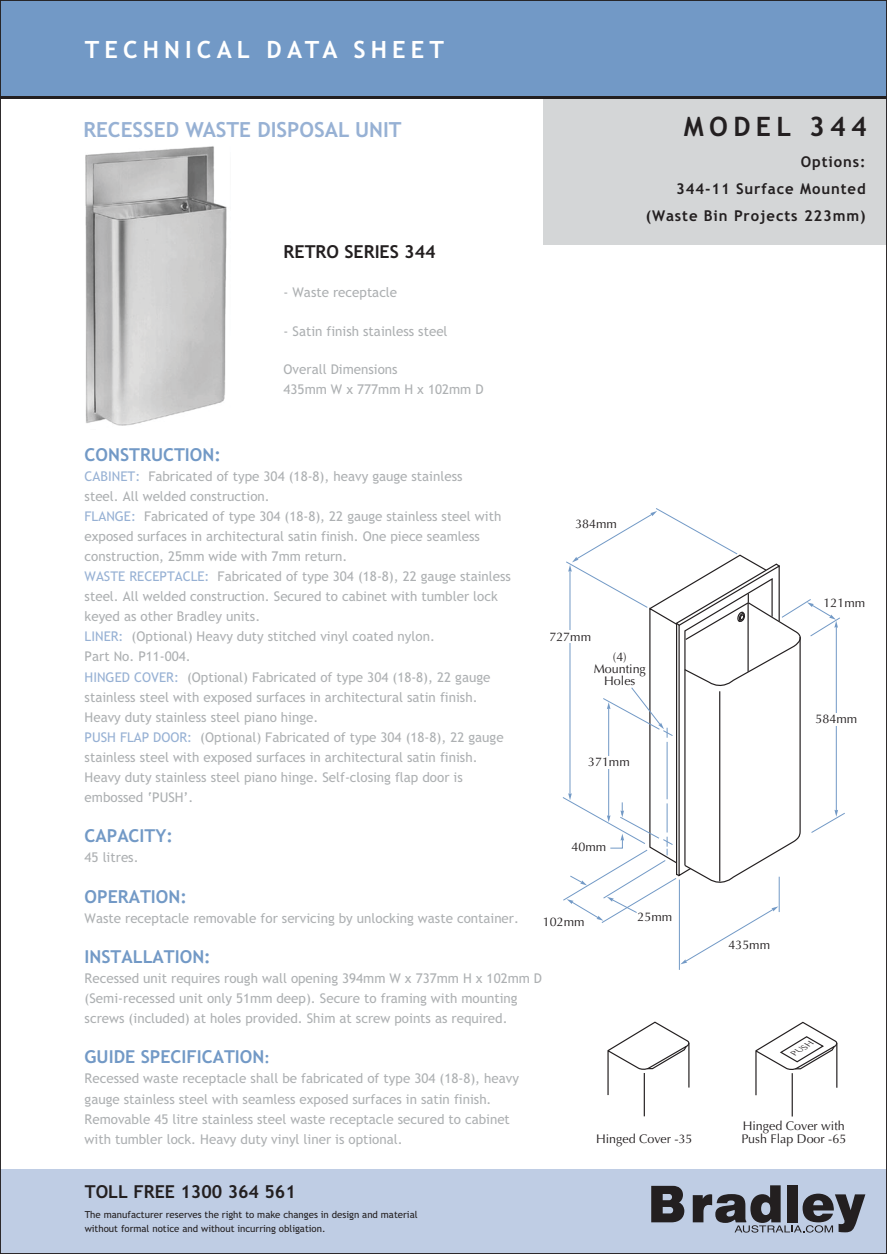
<style>
.page{position:relative;width:887px;height:1254px;background:#fff}
.page>*{position:absolute;margin:0;border:0;box-sizing:border-box;transform-origin:0 0}
.t1{font:700 26.78px "Trebuchet MS";letter-spacing:.2em;color:#231f20}
.t2{font:700 23.8px "Trebuchet MS";letter-spacing:.215em;color:#fff}
.t3{font:700 20.82px "Trebuchet MS";color:#97b1d4}
.t4{font:700 17.85px "Trebuchet MS";color:#7299c6}
.t5{font:700 17.85px "Trebuchet MS";color:#231f20}
.t6{font:700 14.88px/26.8px "Trebuchet MS";letter-spacing:.06em;color:#231f20;text-align:right}
.t7{font:13.47px/20.1px "Trebuchet MS";color:#adb0b2}
.t8{font:12.42px/11.9px "Optima";color:#231f20}
.t9{font:9.62px/14.9px "Trebuchet MS";color:#231f20}
.t10{font:italic 7.88px "Optima";color:#231f20;scale:1.14 1}
.s1{color:#97b1d4}
.s2{font-size:14.88px}
</style>
<div class="page">
<div style="left:0;top:0;width:886px;height:97px;background:#7299c6"></div>
<div style="left:0;top:1168px;width:886px;height:85px;background:#bfcde4"></div>
<div style="left:542px;top:97px;width:344px;height:148px;background:#d4d6d7"></div>
<hr style="left:0;top:97px;width:886px;height:2px;background:#231f20">
<svg style="left:607px;top:1021px;width:83px;height:75px"></svg>
<hr style="left:688px;top:1043px;width:1px;height:44px;background:#231f20">
<hr style="left:643px;top:1072px;width:1px;height:44px;background:#231f20">
<hr style="left:791px;top:1072px;width:1px;height:44px;background:#231f20">
<svg style="left:755px;top:1021px;width:83px;height:75px"></svg>
<hr style="left:679px;top:879px;width:1px;height:90px;background:#7299c6">
<svg style="left:562px;top:508px;width:283px;height:456px"></svg>
<div style="left:548px;top:630px;width:42px;height:13px;background:#fff"></div>
<div style="left:588px;top:755px;width:42px;height:13px;background:#fff"></div>
<div style="left:819px;top:713px;width:42px;height:12px;background:#fff"></div>
<img style="left:85px;top:146px;width:142px;height:280px">
<svg style="left:651px;top:1185px;width:33px;height:37px"></svg>
<svg style="left:692px;top:1185px;width:173px;height:47px"></svg>
<h2 class="t2" style="left:85px;top:35px;width:361px">TECHNICAL DATA SHEET</h2>
<h3 class="t3" style="left:83px;top:117px;width:320px">RECESSED WASTE DISPOSAL UNIT</h3>
<h3 class="t5" style="left:283px;top:241px;width:153px">RETRO SERIES 344</h3>
<p class="t7" style="left:283px;top:283px;width:115px">- Waste receptacle</p>
<p class="t7" style="left:283px;top:322px;width:165px">- Satin finish stainless steel</p>
<p class="t7" style="left:283px;top:361px;width:201px;line-height:19.2px">Overall Dimensions<br>435mm W x 777mm H x 102mm D</p>
<h1 class="t1" style="left:683px;top:111px;width:184px">MODEL 344</h1>
<p class="t6" style="left:645px;top:149px;width:221px">Options:<br>344-11 Surface Mounted (Waste Bin Projects 223mm)</p>
<h3 class="t4" style="left:85px;top:444px;width:138px">CONSTRUCTION:</h3>
<p class="t7" style="left:85px;top:467px;width:428px"><span class="s1">CABINET:</span> Fabricated of type 304 (18-8), heavy gauge stainless<br>steel. All welded construction.<br><span class="s1">FLANGE:</span> Fabricated of type 304 (18-8), 22 gauge stainless steel with exposed surfaces in architectural satin finish. One piece seamless construction, 25mm wide with 7mm return.<br><span class="s1">WASTE RECEPTACLE:</span> Fabricated of type 304 (18-8), 22 gauge stainless steel. All welded construction. Secured to cabinet with tumbler lock keyed as other Bradley units.<br><span class="s1">LINER:</span> (Optional) Heavy duty stitched vinyl coated nylon.<br>Part No. P11-004.<br><span class="s1">HINGED COVER:</span> (Optional) Fabricated of type 304 (18-8), 22 gauge stainless steel with exposed surfaces in architectural satin finish.<br>Heavy duty stainless steel piano hinge.<br><span class="s1">PUSH FLAP DOOR:</span> (Optional) Fabricated of type 304 (18-8), 22 gauge stainless steel with exposed surfaces in architectural satin finish.<br>Heavy duty stainless steel piano hinge. Self-closing flap door is embossed ‘PUSH’.</p>
<h3 class="t4" style="left:85px;top:825px;width:90px">CAPACITY:</h3>
<p class="t7" style="left:85px;top:848px;width:55px">45 litres.</p>
<h3 class="t4" style="left:85px;top:885px;width:104px">OPERATION:</h3>
<p class="t7" style="left:85px;top:908px;width:436px">Waste receptacle removable for servicing by unlocking waste container.</p>
<h3 class="t4" style="left:85px;top:946px;width:128px">INSTALLATION:</h3>
<p class="t7" style="left:85px;top:969px;width:459px">Recessed unit requires rough wall opening 394mm W x 737mm H x 102mm D (Semi-recessed unit only 51mm deep). Secure to framing with mounting screws (included) at holes provided. Shim at screw points as required.</p>
<h3 class="t4" style="left:85px;top:1046px;width:187px">GUIDE SPECIFICATION<span class="s2">:</span></h3>
<p class="t7" style="left:85px;top:1069px;width:436px">Recessed waste receptacle shall be fabricated of type 304 (18-8), heavy gauge stainless steel with seamless exposed surfaces in satin finish.<br>Removable 45 litre stainless steel waste receptacle secured to cabinet with tumbler lock. Heavy duty vinyl liner is optional.</p>
<p class="t8" style="left:575px;top:518px;width:43px">384mm</p>
<p class="t8" style="left:549px;top:631px;width:43px">727mm</p>
<p class="t8" style="left:593px;top:652px;width:54px;text-align:center">(4)<br>Mounting<br>Holes</p>
<p class="t8" style="left:588px;top:756px;width:43px">371mm</p>
<p class="t8" style="left:571px;top:842px;width:36px">40mm</p>
<p class="t8" style="left:637px;top:912px;width:36px">25mm</p>
<p class="t8" style="left:542px;top:916px;width:43px">102mm</p>
<p class="t8" style="left:596px;top:1134px;width:98px">Hinged Cover -35</p>
<h3 class="t5" style="left:85px;top:1181px;width:212px">TOLL FREE 1300 364 561</h3>
<p class="t9" style="left:85px;top:1207px;width:334px">The manufacturer reserves the right to make changes in design and material without formal notice and without incurring obligation.</p>
<p class="t8" style="left:823px;top:597px;width:43px">121mm</p>
<p class="t8" style="left:815px;top:713px;width:43px">584mm</p>
<p class="t8" style="left:728px;top:939px;width:43px">435mm</p>
<p class="t10" style="left:791px;top:1050px;width:22px;rotate:-31deg">PUSH</p>
<p class="t8" style="left:741px;top:1120px;width:106px;line-height:13.3px">Hinged Cover with<br>Push Flap Door -65</p>
</div>
